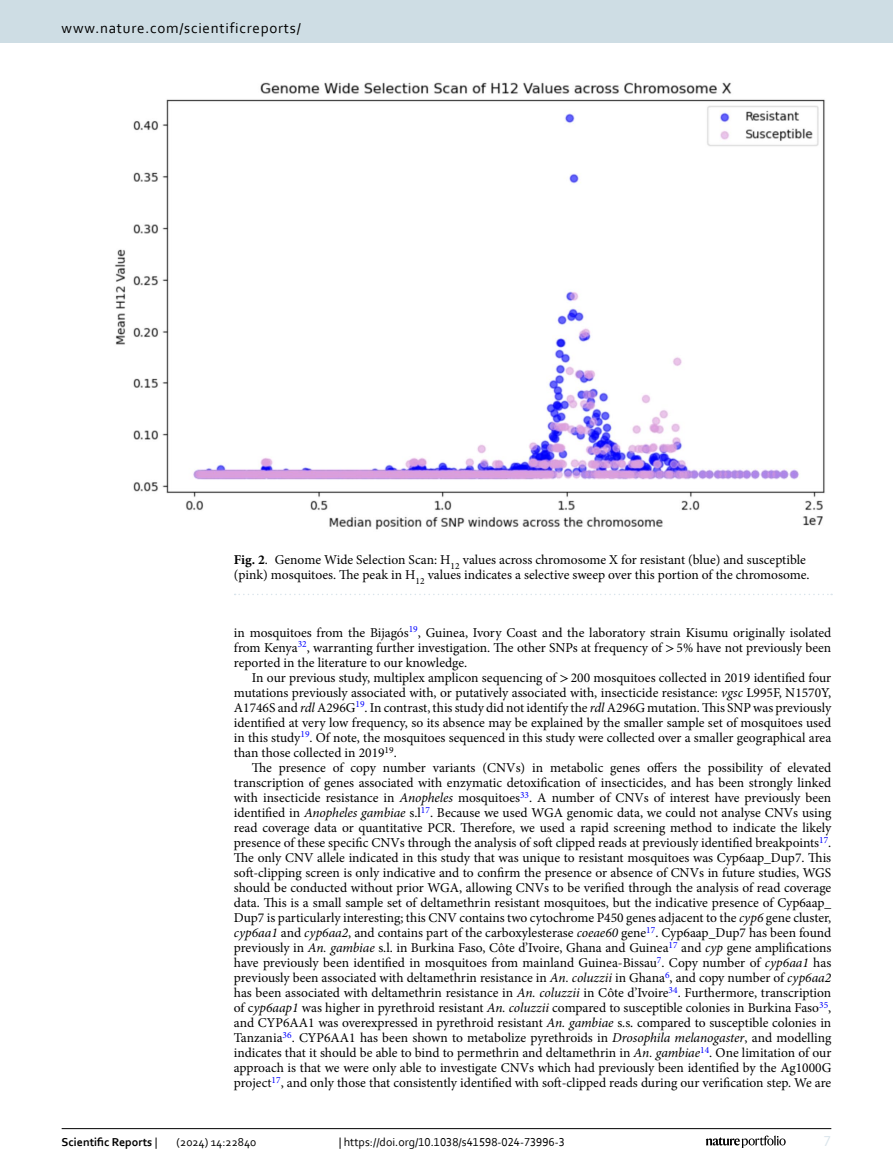
<style>
.page{position:relative;width:893px;height:1174px;background:#fff}
.page>*{position:absolute;margin:0;border:0;box-sizing:border-box;transform-origin:0 0}
.t1{font:15px "Corbel";letter-spacing:.05em;color:#000}
.t2{font:15px "Corbel";color:#d9e4eb}
.Body_Text_Indent{font:13.5px/15px "Minion Pro";color:#000;text-align:justify}
.Figure_Caption{font:13.5px/15px "Minion Pro";color:#000}
.t3{font:12px "Corbel";color:#000}
.t4{font:700 12px "Corbel";color:#000}
.s1{font-weight:700}
.s2{font-family:"STIX"}
.s3{font-style:italic}
.s4{font-weight:400}
</style>
<div class="page">
<img style="left:115px;top:82px;width:710px;height:448px">
<svg style="left:235px;top:593px;width:597px;height:2px"></svg>
<hr style="left:62px;top:1128px;width:769px;height:1px;background:#000">
<svg style="left:706px;top:1135px;width:80px;height:12px"></svg>
<div style="left:0;top:0;width:893px;height:43px;background:#cedde4"></div>
<p class="t1" style="left:62px;top:18px;width:241px">www.nature.com/scientificreports/</p>
<p class="Figure_Caption" style="left:234px;top:552px;width:577px"><span class="s1">Fig. 2</span>. Genome Wide Selection Scan: H<sub>12</sub> values across chromosome X for resistant (blue) and susceptible (pink) mosquitoes. The peak in H<sub>12</sub> values indicates a selective sweep over this portion of the chromosome.</p>
<p class="Body_Text_Indent" style="left:234px;top:625px;width:599px">in mosquitoes from the Bijagós<sup>19</sup>, Guinea, Ivory Coast and the laboratory strain Kisumu originally isolated from Kenya<sup>32</sup>, warranting further investigation. The other SNPs at frequency of <span class="s2">&gt;</span>5% have not previously been reported in the literature to our knowledge.</p>
<p class="Body_Text_Indent" style="left:234px;top:670px;width:599px;text-indent:18px">In our previous study, multiplex amplicon sequencing of <span class="s2">&gt;</span>200 mosquitoes collected in 2019 identified four mutations previously associated with, or putatively associated with, insecticide resistance: <span class="s3">vgsc</span> L995F, N1570Y, A1746S and <span class="s3">rdl</span> A296G<sup>19</sup>. In contrast, this study did not identify the <span class="s3">rdl</span> A296G mutation. This SNP was previously identified at very low frequency, so its absence may be explained by the smaller sample set of mosquitoes used in this study<sup>19</sup>. Of note, the mosquitoes sequenced in this study were collected over a smaller geographical area than those collected in 2019<sup>19</sup>.</p>
<p class="Body_Text_Indent" style="left:234px;top:760px;width:599px;text-indent:18px">The presence of copy number variants (CNVs) in metabolic genes offers the possibility of elevated transcription of genes associated with enzymatic detoxification of insecticides, and has been strongly linked with insecticide resistance in <span class="s3">Anopheles</span> mosquitoes<sup>33</sup>. A number of CNVs of interest have previously been identified in <span class="s3">Anopheles gambiae</span> s.l<sup>17</sup>. Because we used WGA genomic data, we could not analyse CNVs using read coverage data or quantitative PCR. Therefore, we used a rapid screening method to indicate the likely presence of these specific CNVs through the analysis of soft clipped reads at previously identified breakpoints<sup>17</sup>.<br>The only CNV allele indicated in this study that was unique to resistant mosquitoes was Cyp6aap_Dup7. This soft-clipping screen is only indicative and to confirm the presence or absence of CNVs in future studies, WGS should be conducted without prior WGA, allowing CNVs to be verified through the analysis of read coverage data. This is a small sample set of deltamethrin resistant mosquitoes, but the indicative presence of Cyp6aap_ Dup7 is particularly interesting; this CNV contains two cytochrome P450 genes adjacent to the <span class="s3">cyp6</span> gene cluster, <span class="s3">cyp6aa1</span> and <span class="s3">cyp6aa2</span>, and contains part of the carboxylesterase <span class="s3">coeae60</span> gene<sup>17</sup>. Cyp6aap_Dup7 has been found previously in <span class="s3">An. gambiae</span> s.l. in Burkina Faso, Côte d’Ivoire, Ghana and Guinea<sup>17</sup> and <span class="s3">cyp</span> gene amplifications have previously been identified in mosquitoes from mainland Guinea-Bissau<sup>7</sup>. Copy number of <span class="s3">cyp6aa1</span> has previously been associated with deltamethrin resistance in <span class="s3">An. coluzzii</span> in Ghana<sup>6</sup>, and copy number of <span class="s3">cyp6aa2 </span>has been associated with deltamethrin resistance in <span class="s3">An. coluzzii</span> in Côte d’Ivoire<sup>34</sup>. Furthermore, transcription of c<span class="s3">yp6aap1</span> was higher in pyrethroid resistant <span class="s3">An. coluzzii</span> compared to susceptible colonies in Burkina Faso<sup>35</sup>, and CYP6AA1 was overexpressed in pyrethroid resistant <span class="s3">An. gambiae</span> s.s. compared to susceptible colonies in Tanzania<sup>36</sup>. CYP6AA1 has been shown to metabolize pyrethroids in <span class="s3">Drosophila melanogaster</span>, and modelling indicates that it should be able to bind to permethrin and deltamethrin in <span class="s3">An. gambiae</span><sup>14</sup>. One limitation of our approach is that we were only able to investigate CNVs which had previously been identified by the Ag1000G project<sup>17</sup>, and only those that consistently identified with soft-clipped reads during our verification step. We are</p>
<p class="t4" style="left:62px;top:1134px;width:97px">Scientific Reports <span class="s4">|</span></p>
<p class="t3" style="left:177px;top:1134px;width:81px">(2024) 14:22840</p>
<p class="t3" style="left:339px;top:1134px;width:228px">| https://doi.org/10.1038/s41598-024-73996-3</p>
<p class="t2" style="left:824px;top:1132px;width:9px">7</p>
</div>
